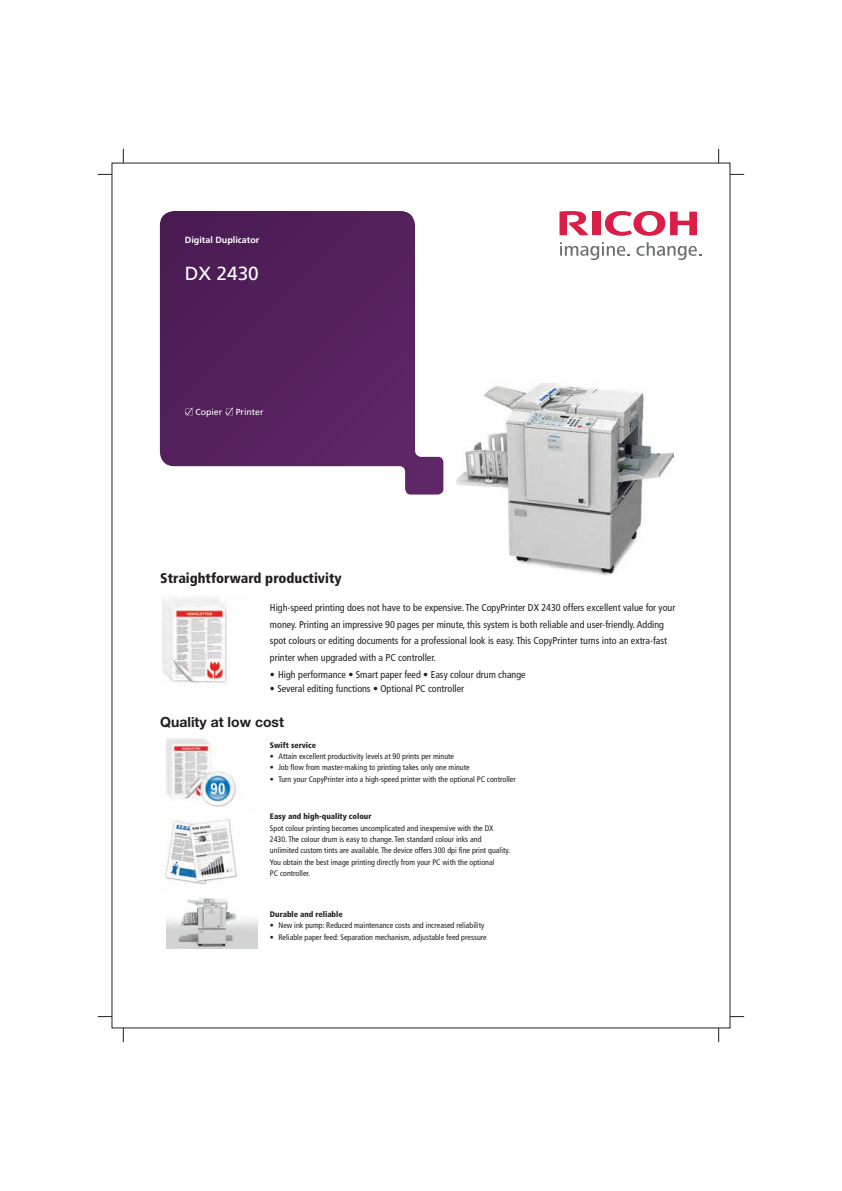
<style>
.page{position:relative;width:842px;height:1191px;background:#fff}
.page>*{position:absolute;margin:0;border:0;box-sizing:border-box;transform-origin:0 0}
.t1{font:19px "Frutiger LT Std";color:#fff}
.t2{font:900 condensed 14px "Frutiger";color:#231f20}
.t3{font:700 14px "Helvetica Neue LT Std";color:#231f20}
.t4{font:condensed 10px/16.5px "Frutiger";color:#231f20}
.t5{font:700 9px "Frutiger LT Std";color:#fff}
.t6{font:8.8px "Frutiger LT Std";color:#fff}
.t7{font:condensed 8px/11.3px "Frutiger";color:#231f20}
.t8{font:900 condensed 8px "Frutiger";color:#231f20}
</style>
<div class="page">
<svg style="left:98px;top:174px;width:14px;height:1px"></svg>
<svg style="left:730px;top:174px;width:14px;height:1px"></svg>
<svg style="left:98px;top:1016px;width:14px;height:1px"></svg>
<svg style="left:730px;top:1016px;width:14px;height:1px"></svg>
<svg style="left:123px;top:149px;width:1px;height:14px"></svg>
<svg style="left:123px;top:1028px;width:1px;height:14px"></svg>
<svg style="left:718px;top:149px;width:1px;height:14px"></svg>
<svg style="left:718px;top:1028px;width:1px;height:14px"></svg>
<img style="left:456px;top:383px;width:217px;height:193px">
<img style="left:162px;top:597px;width:68px;height:89px">
<img style="left:166px;top:898px;width:92px;height:51px">
<img style="left:165px;top:818px;width:73px;height:67px">
<img style="left:166px;top:738px;width:70px;height:69px">
<svg style="left:605px;top:211px;width:92px;height:25px"></svg>
<div style="left:592px;top:212px;width:8px;height:23px;background:#da1e48"></div>
<svg style="left:559px;top:211px;width:30px;height:24px"></svg>
<svg style="left:560px;top:242px;width:70px;height:18px"></svg>
<svg style="left:636px;top:242px;width:65px;height:18px"></svg>
<img style="left:160px;top:211px;width:283px;height:283px">
<svg style="left:185px;top:407px;width:8px;height:8px"></svg>
<svg style="left:225px;top:407px;width:8px;height:8px"></svg>
<p class="t5" style="left:185px;top:234px;width:76px">Digital Duplicator</p>
<h1 class="t1" style="left:185px;top:261px;width:75px">DX 2430</h1>
<p class="t6" style="left:195px;top:406px;width:28px">Copier</p>
<p class="t6" style="left:236px;top:406px;width:29px">Printer</p>
<h2 class="t2" style="left:160px;top:569px;width:183px">Straightforward productivity</h2>
<p class="t4" style="left:270px;top:599px;width:407px">High-speed printing does not have to be expensive. The CopyPrinter DX 2430 offers excellent value for your money. Printing an impressive 90 pages per minute, this system is both reliable and user-friendly. Adding spot colours or editing documents for a professional look is easy. This CopyPrinter turns into an extra-fast printer when upgraded with a PC controller.</p>
<p class="t4" style="left:270px;top:666px;width:257px">• High performance • Smart paper feed • Easy colour drum change</p>
<p class="t4" style="left:270px;top:680px;width:196px">• Several editing functions • Optional PC controller</p>
<h2 class="t3" style="left:160px;top:713px;width:125px">Quality at low cost</h2>
<p class="t8" style="left:270px;top:740px;width:48px">Swift service</p>
<p class="t7" style="left:270px;top:750px;width:186px">• Attain excellent productivity levels at 90 prints per minute</p>
<p class="t7" style="left:270px;top:762px;width:201px">• Job flow from master-making to printing takes only one minute</p>
<p class="t7" style="left:270px;top:773px;width:247px">• Turn your CopyPrinter into a high-speed printer with the optional PC controller</p>
<p class="t8" style="left:270px;top:812px;width:103px">Easy and high-quality colour</p>
<p class="t7" style="left:270px;top:822px;width:242px">Spot colour printing becomes uncomplicated and inexpensive with the DX 2430. The colour drum is easy to change. Ten standard colour inks and unlimited custom tints are available. The device offers 300 dpi fine print quality.<br>You obtain the best image printing directly from your PC with the optional<br>PC controller.</p>
<p class="t8" style="left:270px;top:909px;width:74px">Durable and reliable</p>
<p class="t7" style="left:270px;top:920px;width:216px">• New ink pump: Reduced maintenance costs and increased reliability</p>
<p class="t7" style="left:270px;top:931px;width:218px">• Reliable paper feed: Separation mechanism, adjustable feed pressure</p>
</div>
